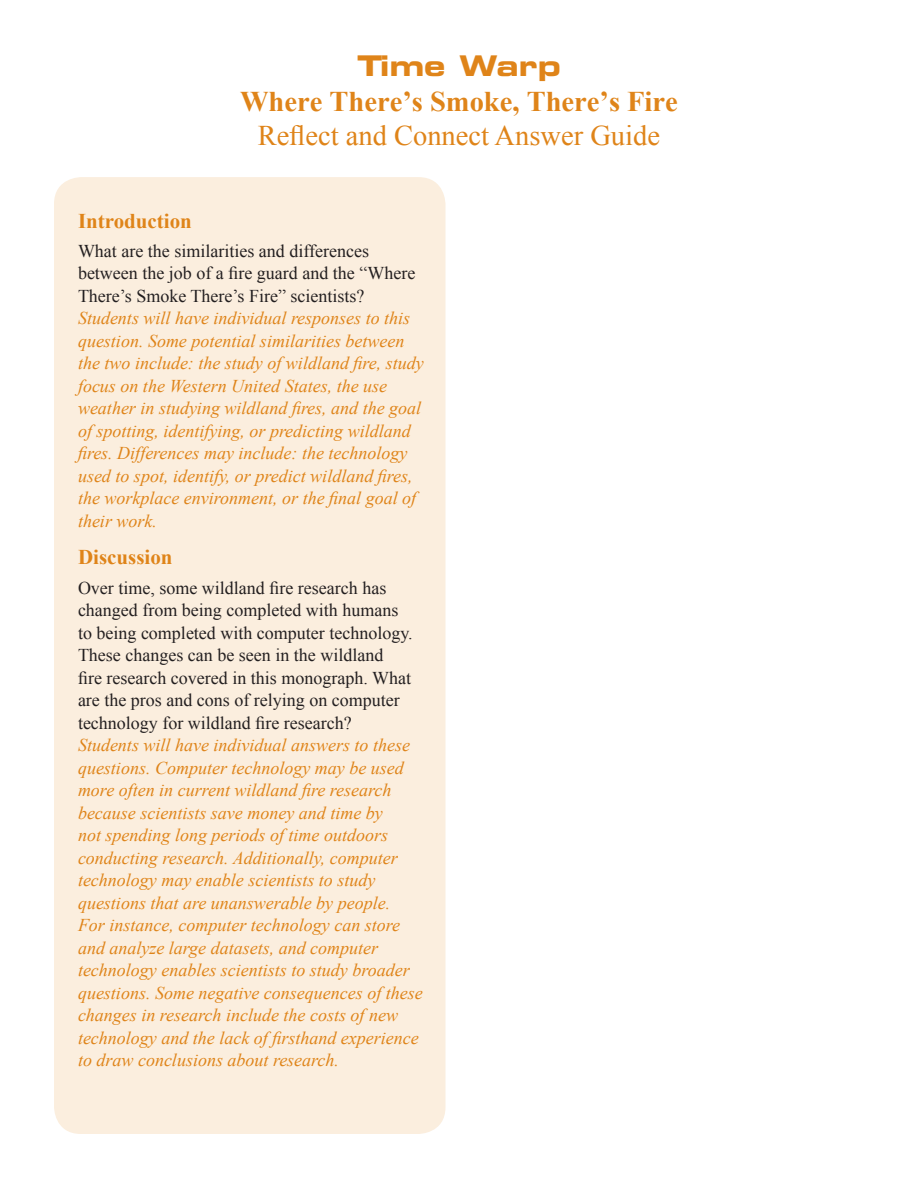
<style>
.page{position:relative;width:918px;height:1188px;background:#fff}
.page>*{position:absolute;margin:0;border:0;box-sizing:border-box;transform-origin:0 0}
.t1{font:700 28.5px "Times New Roman";color:#df8419}
.t2{font:28.5px "Times New Roman";color:#df8419}
.t3{font:28.5px "Eurostile Bold Extended Two";color:#df8419}
.t4{font:700 21px "Times New Roman";color:#df8419}
.t5{font:italic 18px/22.5px "Times New Roman";color:#df8419}
.t6{font:18px/22.5px "Times New Roman";color:#231f20}
</style>
<div class="page">
<div style="left:54px;top:177px;width:392px;height:957px;background:#fbeede;border-radius:27px"></div>
<h1 class="t3" style="left:357px;top:46px;width:205px">Time Warp</h1>
<h1 class="t1" style="left:240px;top:81px;width:439px">Where There’s Smoke, There’s Fire</h1>
<h1 class="t2" style="left:258px;top:116px;width:404px">Reflect and Connect Answer Guide</h1>
<p class="t4" style="left:78px;top:206px;width:115px">Introduction</p>
<p class="t6" style="left:78px;top:239px;width:339px">What are the similarities and differences between the job of a fire guard and the “Where<br>There’s Smoke There’s Fire” scientists?</p>
<p class="t5" style="left:78px;top:307px;width:347px">Students will have individual responses to this question. Some potential similarities between the two include: the study of wildland fire, study focus on the Western United States, the use weather in studying wildland fires, and the goal of spotting, identifying, or predicting wildland fires. Differences may include: the technology used to spot, identify, or predict wildland fires, the workplace environment, or the final goal of their work.</p>
<p class="t4" style="left:78px;top:543px;width:96px">Discussion</p>
<p class="t6" style="left:78px;top:576px;width:336px">Over time, some wildland fire research has changed from being completed with humans to being completed with computer technology.<br>These changes can be seen in the wildland<br>fire research covered in this monograph. What are the pros and cons of relying on computer technology for wildland fire research?</p>
<p class="t5" style="left:78px;top:733px;width:346px">Students will have individual answers to these questions. Computer technology may be used more often in current wildland fire research because scientists save money and time by<br>not spending long periods of time outdoors conducting research. Additionally, computer technology may enable scientists to study questions that are unanswerable by people.<br>For instance, computer technology can store and analyze large datasets, and computer technology enables scientists to study broader questions. Some negative consequences of these changes in research include the costs of new technology and the lack of firsthand experience to draw conclusions about research.</p>
</div>
